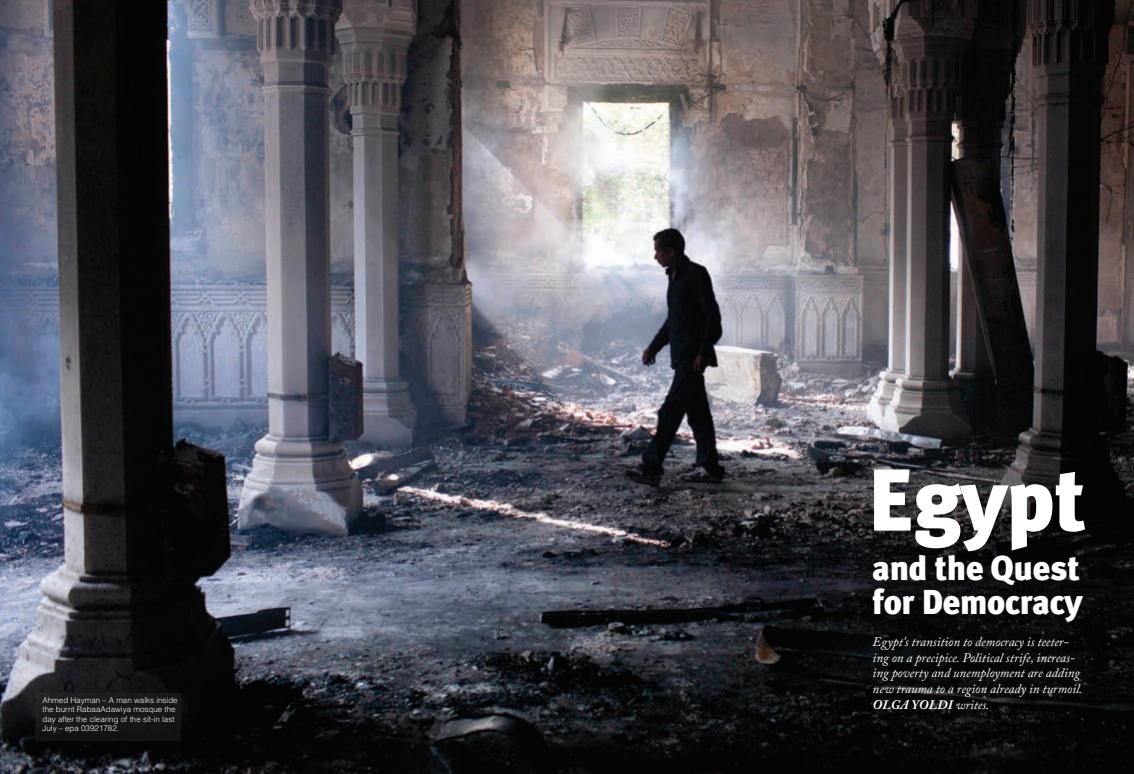
<style>
.page{position:relative;width:1134px;height:774px;background:#fff}
.page>*{position:absolute;margin:0;border:0;box-sizing:border-box;transform-origin:0 0}
.t1{font:900 87.5px "Meta Plus";letter-spacing:-.01em;color:#fff}
.t2{font:900 34.2px/34px "Meta Plus";letter-spacing:-.01em;color:#fff}
.t3{font:italic 13px/15.6px "Adobe Caslon Pro";color:#fff}
.t4{font:300 8px/9.6px "Helvetica";color:#fff}
.s1{font-weight:700}
</style>
<div class="page">
<img style="left:0;top:0;width:1134px;height:774px">
<img style="left:35px;top:693px;width:146px;height:47px">
<p class="t4" style="left:43px;top:695px;width:137px">Ahmed Hayman – A man walks inside the burnt RabaaAdawiya mosque the day after the clearing of the sit-in last<br>July – epa 03921782.</p>
<h1 class="t1" style="left:867px;top:449px;width:221px">Egypt</h1>
<h2 class="t2" style="left:872px;top:551px;width:212px">and the Quest for Democracy</h2>
<p class="t3" style="left:873px;top:634px;width:211px">Egypt’s transition to democracy is teeter&shy;ing on a precipice. Political strife, increas&shy;ing poverty and unemployment are adding new trauma to a region already in turmoil.<br><span class="s1">OLGA YOLDI</span> writes.</p>
</div>
